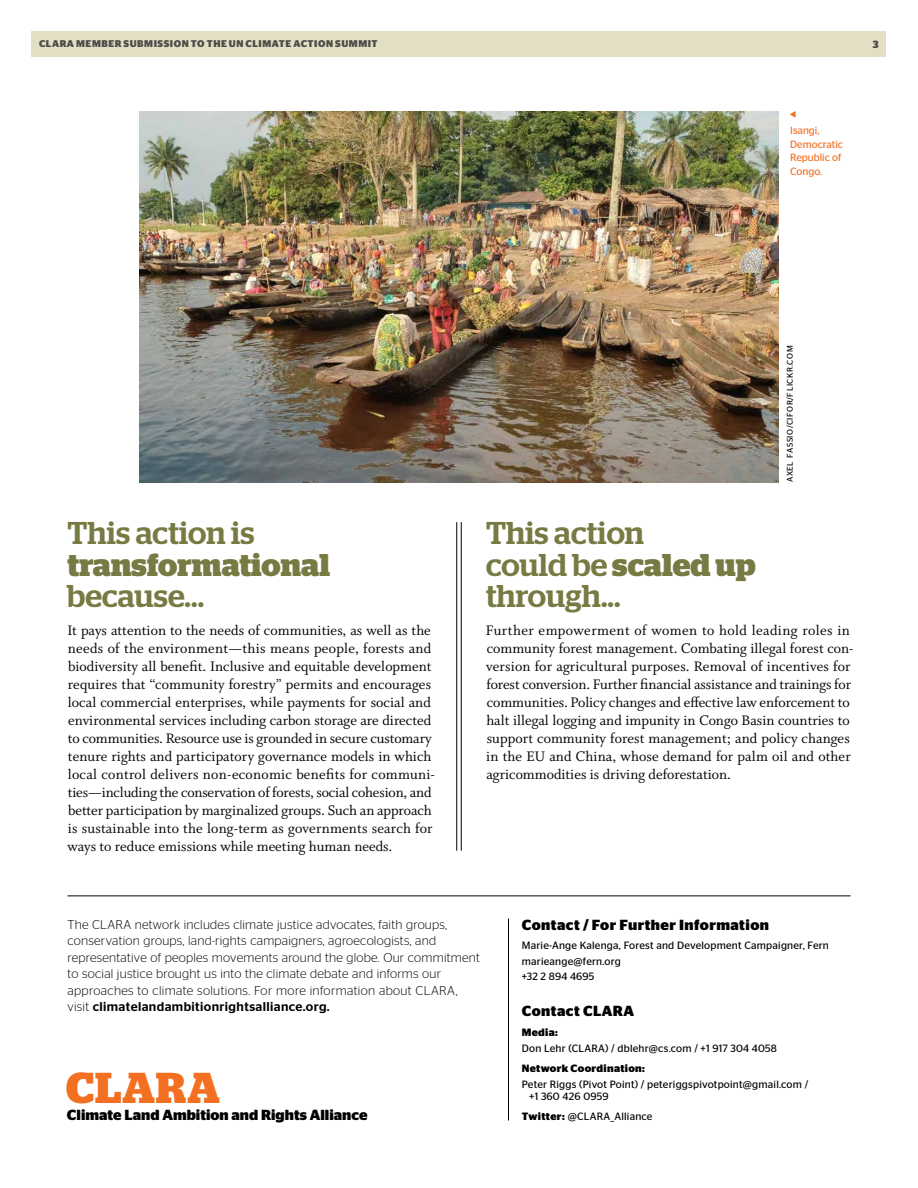
<style>
.page{position:relative;width:918px;height:1188px;background:#fff}
.page>*{position:absolute;margin:0;border:0;box-sizing:border-box;transform-origin:0 0}
.t1{font:700 43.2px "Stag";letter-spacing:.025em;color:#f36f21}
.t2{font:500 31.5px/31.5px "Stag";letter-spacing:.005em;color:#777a42}
.t3{font:700 31.5px "Stag";letter-spacing:.005em;color:#777a42}
.t4{font:15.3px/18px "Whitman Roman LF";letter-spacing:.005em;color:#000}
.t5{font:700 14.7px "Stag Sans";letter-spacing:.03em;color:#000}
.t6{font:700 14.7px "Stag Sans";letter-spacing:.01em;color:#000}
.t7{font:300 12.75px/16.5px "Stag Sans";letter-spacing:.02em;color:#000}
.t8{font:10.65px/15.6px "Stag Sans";letter-spacing:.02em;color:#000}
.t9{font:700 10.65px "Stag Sans";letter-spacing:.03em;color:#000}
.t10{font:10.5px/13.5px "Stag Sans";letter-spacing:-.005em;color:#f36f21}
.t11{font:700 10.5px "Stag Sans";color:#4d4c47}
.t12{font:700 9.75px "Stag Sans";letter-spacing:.055em;color:#4d4c47}
.t13{font:8.25px "Stag Sans";letter-spacing:.075em;color:#000}
.s1{font-weight:700}
.s2{font-weight:500}
</style>
<div class="page">
<div style="left:32px;top:32px;width:854px;height:25px;background:#e2dfc5"></div>
<hr style="left:456px;top:522px;width:1px;height:329px;background:#000">
<hr style="left:461px;top:522px;width:1px;height:329px;background:#000">
<hr style="left:508px;top:919px;width:1px;height:202px;background:#000">
<hr style="left:68px;top:896px;width:782px;height:1px;background:#000">
<img style="left:140px;top:111px;width:638px;height:371px">
<svg style="left:790px;top:111px;width:6px;height:7px"></svg>
<p class="t12" style="left:39px;top:38px;width:340px">CLARA MEMBER SUBMISSION TO THE UN CLIMATE ACTION SUMMIT</p>
<p class="t11" style="left:873px;top:38px;width:7px">3</p>
<p class="t10" style="left:790px;top:124px;width:54px">Isangi,<br>Democratic<br>Republic of<br>Congo.</p>
<h2 class="t2" style="left:68px;top:517px;width:188px">This action is</h2>
<h2 class="t3" style="left:68px;top:546px;width:264px">transformational</h2>
<h2 class="t2" style="left:68px;top:580px;width:138px">because...</h2>
<h2 class="t2" style="left:486px;top:517px;width:271px">This action<br>could be <span class="s1">scaled up </span>through...</h2>
<p class="t13" style="left:785px;top:482px;width:138px;rotate:-90deg">AXEL FASSIO/CIFOR/FLICKR.COM</p>
<p class="t4" style="left:67px;top:621px;width:369px">It pays attention to the needs of communities, as well as the needs of the environment—this means people, forests and biodiversity all benefit. Inclusive and equitable development requires that “community forestry” permits and encourages local commercial enterprises, while payments for social and environmental services including carbon storage are directed to communities. Resource use is grounded in secure customary tenure rights and participatory governance models in which local control delivers non-economic benefits for communi&shy;ties—including the conservation of forests, social cohesion, and better participation by marginalized groups. Such an approach is sustainable into the long-term as governments search for ways to reduce emissions while meeting human needs.</p>
<p class="t4" style="left:486px;top:621px;width:369px">Further empowerment of women to hold leading roles in community forest management. Combating illegal forest con&shy;version for agricultural purposes. Removal of incentives for forest conversion. Further financial assistance and trainings for communities. Policy changes and effective law enforcement to halt illegal logging and impunity in Congo Basin countries to support community forest management; and policy changes in the EU and China, whose demand for palm oil and other agricommodities is driving deforestation.</p>
<p class="t7" style="left:68px;top:916px;width:414px">The CLARA network includes climate justice advocates, faith groups, conservation groups, land-rights campaigners, agroecologists, and representative of peoples movements around the globe. Our commitment to social justice brought us into the climate debate and informs our approaches to climate solutions. For more information about CLARA, visit <span class="s2">climatelandambitionrightsalliance.org.</span></p>
<h1 class="t1" style="left:66px;top:1063px;width:155px">CLARA</h1>
<p class="t6" style="left:67px;top:1107px;width:302px">Climate Land Ambition and Rights Alliance</p>
<p class="t5" style="left:522px;top:917px;width:249px">Contact / For Further Information</p>
<p class="t8" style="left:522px;top:937px;width:309px">Marie-Ange Kalenga, Forest and Development Campaigner, Fern marieange@fern.org<br>+32 2 894 4695</p>
<p class="t5" style="left:522px;top:1002px;width:114px">Contact CLARA</p>
<p class="t9" style="left:522px;top:1026px;width:38px">Media:</p>
<p class="t8" style="left:522px;top:1040px;width:257px">Don Lehr (CLARA) / dblehr@cs.com / +1 917 304 4058</p>
<p class="t9" style="left:522px;top:1062px;width:125px">Network Coordination:</p>
<p class="t8" style="left:529px;top:1077px;width:280px;line-height:12.6px;text-indent:-8px">Peter Riggs (Pivot Point) / peteriggspivotpoint@gmail.com / +1 360 426 0959</p>
<p class="t8" style="left:522px;top:1109px;width:132px"><span class="s1">Twitter:</span> @CLARA_Alliance</p>
</div>
